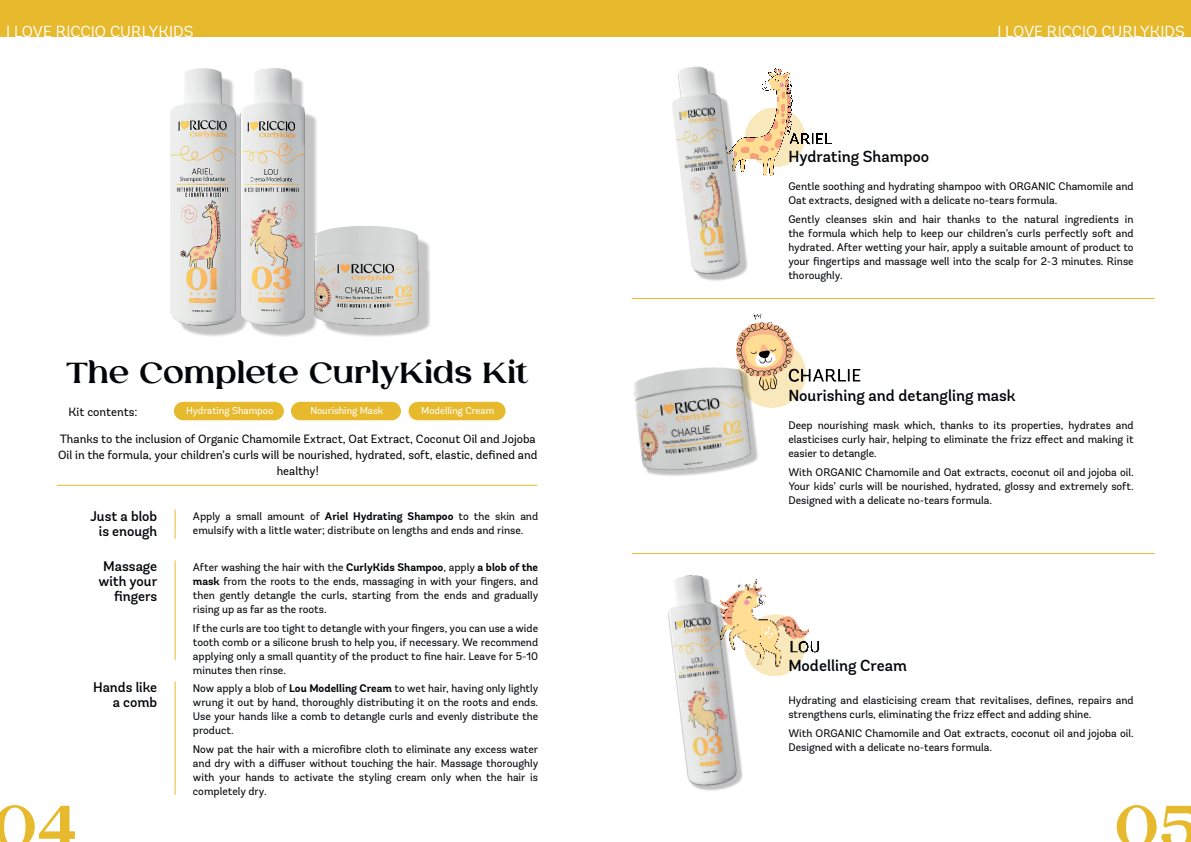
<style>
.page{position:relative;width:1191px;height:842px;background:#fff}
.page>*{position:absolute;margin:0;border:0;box-sizing:border-box;transform-origin:0 0}
.t1{font:500 60px "Laviossa";color:#e7b92d}
.t2{font:500 29px "Laviossa";color:#030508}
.t3{font:500 16px "Andes Rounded W03";color:#030508}
.t4{font:16px "Andes Rounded W03";color:#fff}
.t5{font:500 14px/15px "Andes Rounded W03";color:#030508;text-align:right}
.t6{font:12px/16px "Andes Rounded W03";color:#030508;text-align:center}
.t7{font:11px/14px "Andes Rounded W03";color:#030508;text-align:justify}
.t8{font:10px "Andes Rounded W03";color:#fff}
.s1{font-weight:700}
</style>
<div class="page">
<div style="left:595px;top:0;width:596px;height:36px;background:#e7b92d"></div>
<div style="left:0;top:0;width:595px;height:36px;background:#e7b92d"></div>
<div style="left:174px;top:402px;width:110px;height:18px;background:#e7b92d;border-radius:9px"></div>
<div style="left:291px;top:402px;width:110px;height:18px;background:#e7b92d;border-radius:9px"></div>
<div style="left:408px;top:402px;width:97px;height:18px;background:#e7b92d;border-radius:9px"></div>
<svg style="left:175px;top:510px;width:1px;height:28px"></svg>
<hr style="left:175px;top:561px;width:1px;height:98px;background:#e7b92d">
<img style="left:170px;top:68px;width:260px;height:269px">
<hr style="left:175px;top:682px;width:1px;height:112px;background:#e7b92d">
<hr style="left:57px;top:485px;width:480px;height:1px;background:#e7b92d">
<hr style="left:632px;top:298px;width:522px;height:1px;background:#e7b92d">
<hr style="left:632px;top:553px;width:522px;height:1px;background:#e7b92d">
<img style="left:770px;top:322px;width:91px;height:85px">
<img style="left:770px;top:614px;width:49px;height:61px">
<img style="left:770px;top:68px;width:62px;height:107px">
<img style="left:672px;top:66px;width:98px;height:215px">
<img style="left:634px;top:314px;width:136px;height:162px">
<img style="left:668px;top:575px;width:102px;height:216px">
<h3 class="t4" style="left:6px;top:22px;width:189px">I LOVE RICCIO CURLYKIDS</h3>
<h3 class="t4" style="left:997px;top:22px;width:189px">I LOVE RICCIO CURLYKIDS</h3>
<h3 class="t3" style="left:788px;top:147px;width:142px">Hydrating Shampoo</h3>
<h2 class="t2" style="left:66px;top:352px;width:464px">The Complete CurlyKids Kit</h2>
<p class="t6" style="left:69px;top:403px;width:70px">Kit contents:</p>
<p class="t8" style="left:186px;top:404px;width:89px">Hydrating Shampoo</p>
<p class="t8" style="left:310px;top:404px;width:74px">Nourishing Mask</p>
<p class="t8" style="left:421px;top:404px;width:75px">Modelling Cream</p>
<p class="t6" style="left:58px;top:431px;width:481px">Thanks to the inclusion of Organic Chamomile Extract, Oat Extract, Coconut Oil and Jojoba<br>Oil in the formula, your children’s curls will be nourished, hydrated, soft, elastic, defined and healthy!</p>
<p class="t7" style="left:193px;top:509px;width:347px">Apply a small amount of <span class="s1">Ariel Hydrating Shampoo</span> to the skin and emulsify with a little water; distribute on lengths and ends and rinse.</p>
<p class="t5" style="left:90px;top:508px;width:68px;text-align:center">Just a blob is enough</p>
<p class="t5" style="left:98px;top:559px;width:60px">Massage with your fingers</p>
<p class="t5" style="left:93px;top:680px;width:66px">Hands like a comb</p>
<p class="t7" style="left:193px;top:560px;width:347px">After washing the hair with the <span class="s1">CurlyKids Shampoo</span>, apply <span class="s1">a blob of the mask</span> from the roots to the ends, massaging in with your fingers, and then gently detangle the curls, starting from the ends and gradually rising up as far as the roots.</p>
<p class="t7" style="left:193px;top:621px;width:347px">If the curls are too tight to detangle with your fingers, you can use a wide tooth comb or a silicone brush to help you, if necessary. We recommend applying only a small quantity of the product to fine hair. Leave for 5-10 minutes then rinse.</p>
<p class="t7" style="left:193px;top:681px;width:347px">Now apply a blob of <span class="s1">Lou Modelling Cream</span> to wet hair, having only lightly wrung it out by hand, thoroughly distributing it on the roots and ends.<br>Use your hands like a comb to detangle curls and evenly distribute the product.</p>
<p class="t7" style="left:193px;top:742px;width:347px">Now pat the hair with a microfibre cloth to eliminate any excess water and dry with a diffuser without touching the hair. Massage thoroughly with your hands to activate the styling cream only when the hair is completely dry.</p>
<p class="t7" style="left:788px;top:179px;width:347px">Gentle soothing and hydrating shampoo with ORGANIC Chamomile and<br>Oat extracts, designed with a delicate no-tears formula.</p>
<p class="t7" style="left:788px;top:212px;width:347px">Gently cleanses skin and hair thanks to the natural ingredients in the formula which help to keep our children’s curls perfectly soft and hydrated. After wetting your hair, apply a suitable amount of product to your fingertips and massage well into the scalp for 2-3 minutes. Rinse thoroughly.</p>
<h3 class="t3" style="left:788px;top:385px;width:229px">Nourishing and detangling mask</h3>
<p class="t7" style="left:788px;top:418px;width:347px">Deep nourishing mask which, thanks to its properties, hydrates and elasticises curly hair, helping to eliminate the frizz effect and making it easier to detangle.</p>
<p class="t7" style="left:788px;top:465px;width:347px">With ORGANIC Chamomile and Oat extracts, coconut oil and jojoba oil.<br>Your kids’ curls will be nourished, hydrated, glossy and extremely soft.<br>Designed with a delicate no-tears formula.</p>
<h3 class="t3" style="left:788px;top:655px;width:120px">Modelling Cream</h3>
<p class="t7" style="left:788px;top:693px;width:347px">Hydrating and elasticising cream that revitalises, defines, repairs and strengthens curls, eliminating the frizz effect and adding shine.</p>
<p class="t7" style="left:788px;top:726px;width:347px">With ORGANIC Chamomile and Oat extracts, coconut oil and jojoba oil.<br>Designed with a delicate no-tears formula.</p>
<h1 class="t1" style="left:-8px;top:785px;width:87px">04</h1>
<h1 class="t1" style="left:1113px;top:785px;width:87px">05</h1>
</div>
